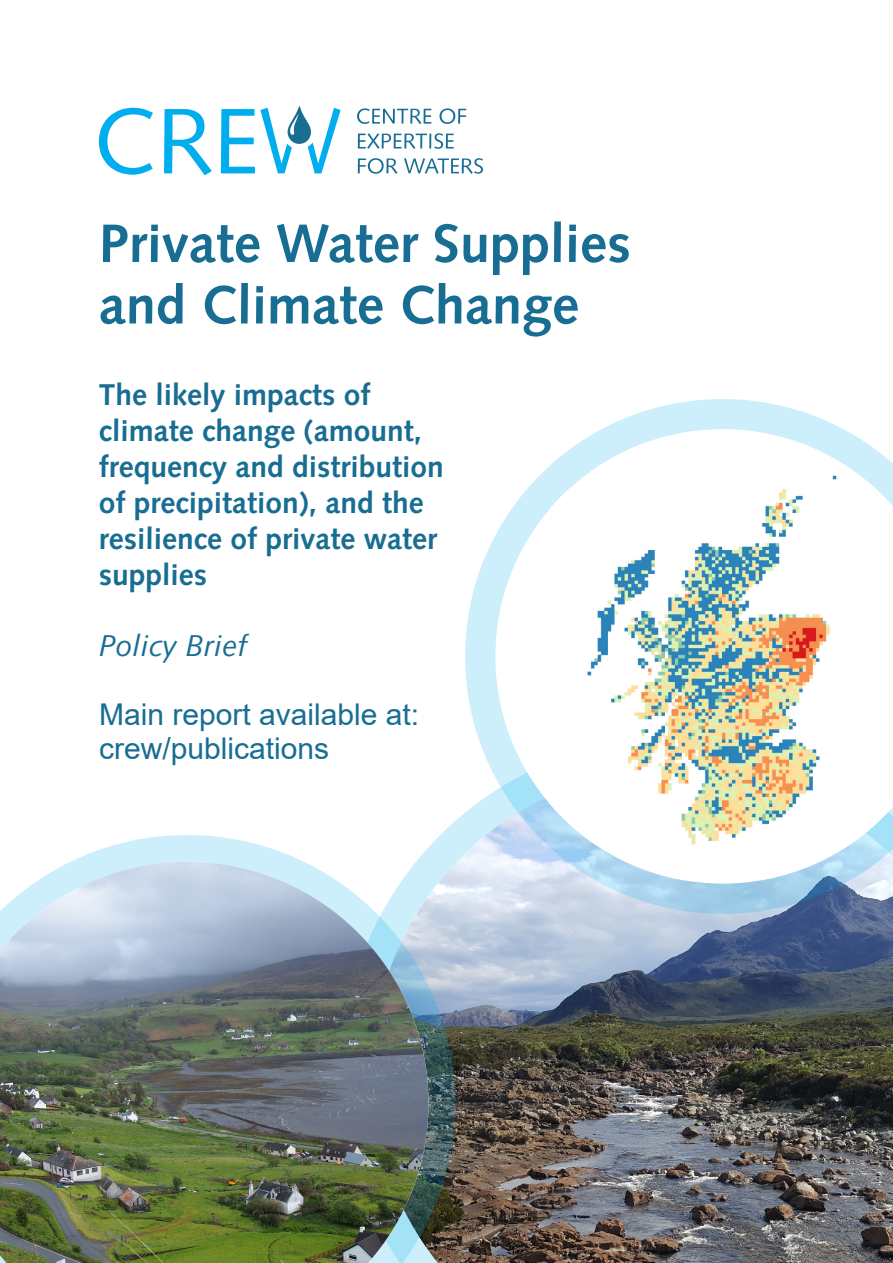
<style>
.page{position:relative;width:893px;height:1263px;background:#fff}
.page>*{position:absolute;margin:0;border:0;box-sizing:border-box;transform-origin:0 0}
.Cover_title{font:700 54px/61.5px "Syntax LT Std";color:#186d93}
.Cover_title-2{font:700 30px/36px "Syntax LT Std";color:#186d93}
.t1{font:30px/33.5px "Arial";color:#186d93}
.t2{font:italic 30px "Syntax LT Std";color:#186d93}
</style>
<div class="page">
<img style="left:440px;top:813px;width:453px;height:450px">
<svg style="left:70px;top:835px;width:385px;height:428px"></svg>
<svg style="left:465px;top:399px;width:428px;height:515px"></svg>
<img style="left:0;top:862px;width:429px;height:401px">
<svg style="left:495px;top:429px;width:398px;height:454px"></svg>
<img style="left:550px;top:429px;width:343px;height:433px">
<svg style="left:554px;top:429px;width:47px;height:178px"></svg>
<svg style="left:99px;top:108px;width:54px;height:67px"></svg>
<svg style="left:164px;top:109px;width:48px;height:66px"></svg>
<svg style="left:357px;top:108px;width:74px;height:16px"></svg>
<svg style="left:440px;top:108px;width:26px;height:16px"></svg>
<svg style="left:358px;top:133px;width:96px;height:16px"></svg>
<svg style="left:358px;top:158px;width:40px;height:16px"></svg>
<svg style="left:404px;top:158px;width:79px;height:16px"></svg>
<svg style="left:221px;top:106px;width:120px;height:67px"></svg>
<p class="Cover_title" style="left:99px;top:213px;width:534px">Private Water Supplies and Climate Change</p>
<p class="Cover_title-2" style="left:99px;top:376px;width:347px">The likely impacts of climate change (amount, frequency and distribution of precipitation), and the resilience of private water supplies</p>
<p class="t2" style="left:99px;top:628px;width:150px">Policy Brief</p>
<p class="t1" style="left:99px;top:698px;width:321px">Main report available at: crew/publications</p>
</div>
